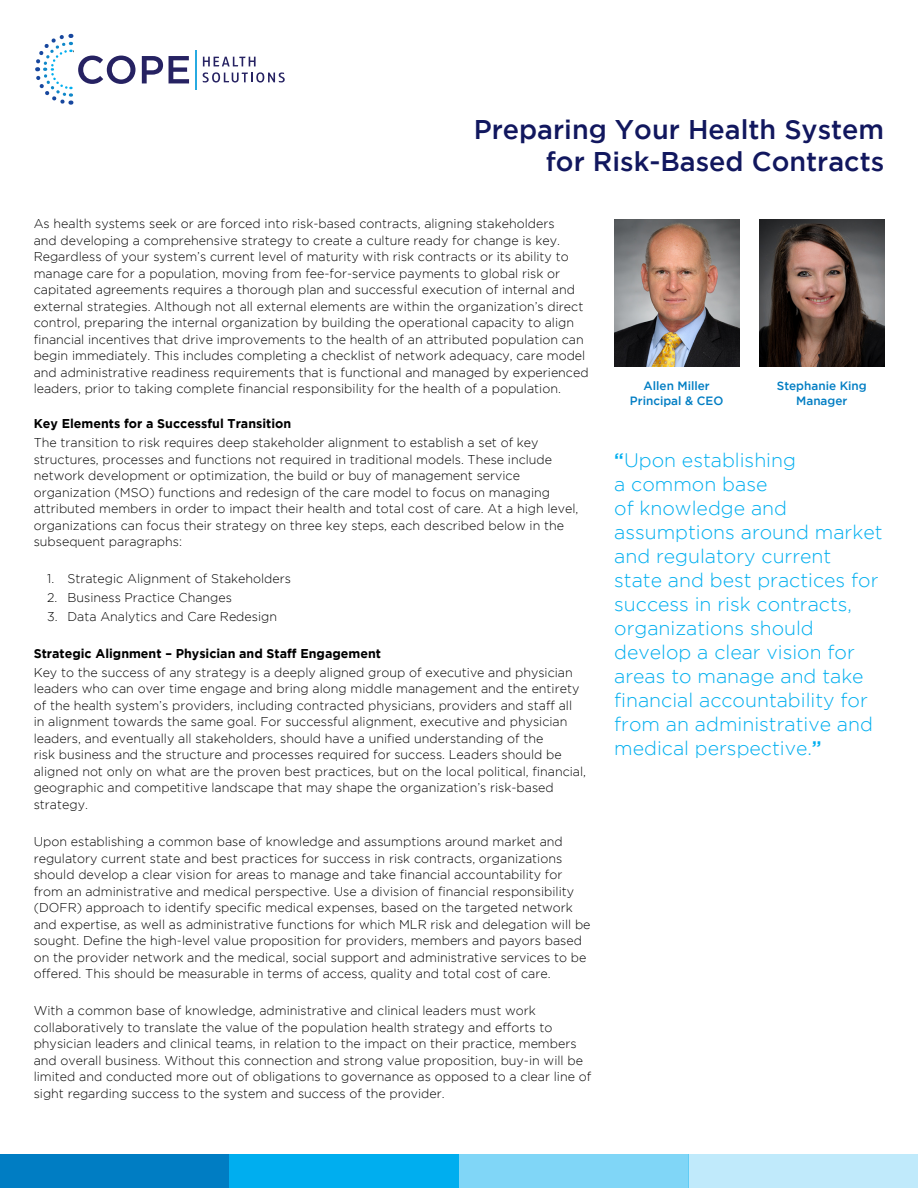
<style>
.page{position:relative;width:918px;height:1188px;background:#fff}
.page>*{position:absolute;margin:0;border:0;box-sizing:border-box;transform-origin:0 0}
.t1{font:500 27px/31.5px "Gotham";color:#11175e;text-align:right}
.t2{font:300 19.5px/24px "Gotham";color:#00aeef}
.t3{font:300 12.75px/16.5px "Gotham";color:#000}
.t4{font:700 12.75px "Gotham";color:#000}
.t5{font:500 12px/15px "Gotham";color:#007dc3;text-align:center}
.s1{font-weight:500}
</style>
<div class="page">
<svg style="left:35px;top:33px;width:100px;height:72px"></svg>
<svg style="left:142px;top:56px;width:21px;height:27px"></svg>
<svg style="left:169px;top:56px;width:20px;height:27px"></svg>
<svg style="left:203px;top:57px;width:53px;height:9px"></svg>
<svg style="left:203px;top:72px;width:82px;height:11px"></svg>
<hr style="left:195px;top:51px;width:2px;height:39px;background:#27aae1">
<div style="left:0;top:1154px;width:230px;height:34px;background:#007dc3"></div>
<div style="left:459px;top:1154px;width:229px;height:34px;background:#80d6f7"></div>
<div style="left:230px;top:1154px;width:229px;height:34px;background:#00aeef"></div>
<div style="left:688px;top:1154px;width:230px;height:34px;background:#c0eafb"></div>
<img style="left:614px;top:219px;width:125px;height:147px">
<img style="left:759px;top:219px;width:125px;height:147px">
<h1 class="t1" style="left:474px;top:113px;width:412px">Preparing Your Health System for Risk-Based Contracts</h1>
<p class="t3" style="left:34px;top:215px;width:556px">As health systems seek or are forced into risk-based contracts, aligning stakeholders<br>and developing a comprehensive strategy to create a culture ready for change is key.<br>Regardless of your system’s current level of maturity with risk contracts or its ability to manage care for a population, moving from fee-for-service payments to global risk or capitated agreements requires a thorough plan and successful execution of internal and external strategies. Although not all external elements are within the organization’s direct control, preparing the internal organization by building the operational capacity to align financial incentives that drive improvements to the health of an attributed population can begin immediately. This includes completing a checklist of network adequacy, care model and administrative readiness requirements that is functional and managed by experienced leaders, prior to taking complete financial responsibility for the health of a population.</p>
<p class="t4" style="left:34px;top:417px;width:259px">Key Elements for a Successful Transition</p>
<p class="t3" style="left:34px;top:434px;width:546px">The transition to risk requires deep stakeholder alignment to establish a set of key structures, processes and functions not required in traditional models. These include network development or optimization, the build or buy of management service organization (MSO) functions and redesign of the care model to focus on managing attributed members in order to impact their health and total cost of care. At a high level, organizations can focus their strategy on three key steps, each described below in the subsequent paragraphs:</p>
<p class="t3" style="left:47px;top:571px;width:245px">1. Strategic Alignment of Stakeholders</p>
<p class="t3" style="left:47px;top:589px;width:186px">2. Business Practice Changes</p>
<p class="t3" style="left:47px;top:608px;width:231px">3. Data Analytics and Care Redesign</p>
<p class="t4" style="left:34px;top:646px;width:349px">Strategic Alignment – Physician and Staff Engagement</p>
<p class="t3" style="left:34px;top:664px;width:554px">Key to the success of any strategy is a deeply aligned group of executive and physician leaders who can over time engage and bring along middle management and the entirety of the health system’s providers, including contracted physicians, providers and staff all in alignment towards the same goal. For successful alignment, executive and physician leaders, and eventually all stakeholders, should have a unified understanding of the<br>risk business and the structure and processes required for success. Leaders should be aligned not only on what are the proven best practices, but on the local political, financial, geographic and competitive landscape that may shape the organization’s risk-based strategy.</p>
<p class="t3" style="left:34px;top:833px;width:558px">Upon establishing a common base of knowledge and assumptions around market and regulatory current state and best practices for success in risk contracts, organizations should develop a clear vision for areas to manage and take financial accountability for from an administrative and medical perspective. Use a division of financial responsibility (DOFR) approach to identify specific medical expenses, based on the targeted network and expertise, as well as administrative functions for which MLR risk and delegation will be sought. Define the high-level value proposition for providers, members and payors based on the provider network and the medical, social support and administrative services to be offered. This should be measurable in terms of access, quality and total cost of care.</p>
<p class="t3" style="left:34px;top:1002px;width:559px">With a common base of knowledge, administrative and clinical leaders must work collaboratively to translate the value of the population health strategy and efforts to physician leaders and clinical teams, in relation to the impact on their practice, members and overall business. Without this connection and strong value proposition, buy-in will be limited and conducted more out of obligations to governance as opposed to a clear line of sight regarding success to the system and success of the provider.</p>
<p class="t5" style="left:630px;top:378px;width:95px">Allen Miller<br>Principal &amp; CEO</p>
<p class="t5" style="left:777px;top:378px;width:91px">Stephanie King<br>Manager</p>
<p class="t2" style="left:614px;top:447px;width:270px"><span class="s1">“</span>Upon establishing<br>a common base<br>of knowledge and assumptions around market and regulatory current state and best practices for success in risk contracts, organizations should develop a clear vision for areas to manage and take financial accountability for from an administrative and medical perspective.<span class="s1">”</span></p>
</div>
